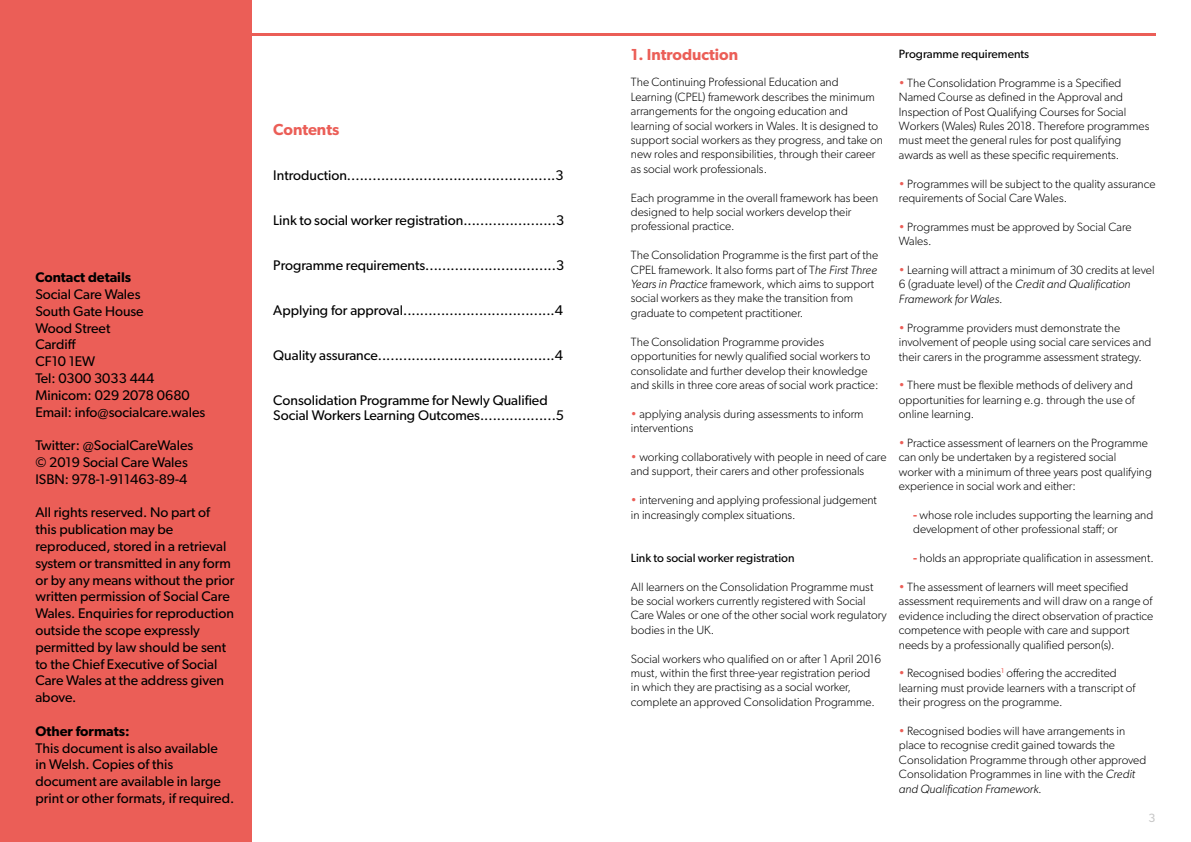
<style>
.page{position:relative;width:1191px;height:842px;background:#fff}
.page>*{position:absolute;margin:0;border:0;box-sizing:border-box;transform-origin:0 0}
.t1{font:600 16px "Gibson";color:#eb5e57}
.t2{font:14px/16.8px "Gibson";color:#000}
.t3{font:600 14px "Gibson";color:#000}
.t4{font:300 12px/14.4px "Gibson";color:#000}
.t5{font:12px "Gibson";color:#000}
.t6{font:12px "Gibson";color:#c6c6c6}
.s1{font-style:italic}
.s2{color:#eb5e57}
.s3{font-weight:600;color:#eb5e57}
</style>
<div class="page">
<div style="left:0;top:0;width:252px;height:842px;background:#eb5e57"></div>
<hr style="left:35px;top:33px;width:1120px;height:2px;background:#eb5e57">
<p class="t3" style="left:35px;top:269px;width:97px">Contact details</p>
<p class="t2" style="left:35px;top:285px;width:171px">Social Care Wales<br>South Gate House<br>Wood Street<br>Cardiff<br>CF10 1EW<br>Tel: 0300 3033 444<br>Minicom: 029 2078 0680<br>Email: info@socialcare.wales</p>
<p class="t2" style="left:35px;top:437px;width:159px">Twitter: @SocialCareWales © 2019 Social Care Wales<br>ISBN: 978-1-911463-89-4</p>
<p class="t2" style="left:35px;top:504px;width:200px">All rights reserved. No part of this publication may be reproduced, stored in a retrieval system or transmitted in any form or by any means without the prior written permission of Social Care<br>Wales. Enquiries for reproduction outside the scope expressly permitted by law should be sent to the Chief Executive of Social<br>Care Wales at the address given above.</p>
<p class="t3" style="left:35px;top:722px;width:96px">Other formats:</p>
<p class="t2" style="left:35px;top:739px;width:200px">This document is also available<br>in Welsh. Copies of this document are available in large print or other formats, if required.</p>
<h1 class="t1" style="left:273px;top:119px;width:67px">Contents</h1>
<p class="t2" style="left:273px;top:166px;width:292px">Introduction.................................................3</p>
<p class="t2" style="left:273px;top:211px;width:292px">Link to social worker registration......................3</p>
<p class="t2" style="left:273px;top:256px;width:292px">Programme requirements...............................3</p>
<p class="t2" style="left:273px;top:301px;width:291px">Applying for approval....................................4</p>
<p class="t2" style="left:273px;top:346px;width:291px">Quality assurance..........................................4</p>
<p class="t2" style="left:273px;top:392px;width:292px;line-height:15px">Consolidation Programme for Newly Qualified<br>Social Workers Learning Outcomes..................5</p>
<h1 class="t1" style="left:631px;top:45px;width:109px">1. Introduction</h1>
<p class="t4" style="left:631px;top:75px;width:253px">The Continuing Professional Education and Learning (CPEL) framework describes the minimum arrangements for the ongoing education and learning of social workers in Wales. It is designed to support social workers as they progress, and take on new roles and responsibilities, through their career as social work professionals.</p>
<p class="t4" style="left:631px;top:190px;width:249px">Each programme in the overall framework has been designed to help social workers develop their professional practice.</p>
<p class="t4" style="left:631px;top:248px;width:249px">The Consolidation Programme is the first part of the CPEL framework. It also forms part of T<span class="s1">he First Three Years in Practice</span> framework, which aims to support social workers as they make the transition from graduate to competent practitioner.</p>
<p class="t4" style="left:631px;top:334px;width:249px">The Consolidation Programme provides opportunities for newly qualified social workers to consolidate and further develop their knowledge and skills in three core areas of social work practice:</p>
<p class="t4" style="left:631px;top:406px;width:234px"><span class="s2">•</span> applying analysis during assessments to inform interventions</p>
<p class="t4" style="left:631px;top:449px;width:257px"><span class="s2">•</span> working collaboratively with people in need of care and support, their carers and other professionals</p>
<p class="t4" style="left:631px;top:493px;width:247px"><span class="s2">•</span> intervening and applying professional judgement in increasingly complex situations.</p>
<p class="t5" style="left:631px;top:550px;width:165px">Link to social worker registration</p>
<p class="t4" style="left:631px;top:579px;width:257px">All learners on the Consolidation Programme must be social workers currently registered with Social Care Wales or one of the other social work regulatory bodies in the UK.</p>
<p class="t4" style="left:631px;top:651px;width:252px">Social workers who qualified on or after 1 April 2016 must, within the first three-year registration period in which they are practising as a social worker, complete an approved Consolidation Programme.</p>
<p class="t5" style="left:899px;top:47px;width:132px">Programme requirements</p>
<p class="t4" style="left:899px;top:75px;width:252px"><span class="s2">•</span> The Consolidation Programme is a Specified Named Course as defined in the Approval and Inspection of Post Qualifying Courses for Social Workers (Wales) Rules 2018. Therefore programmes must meet the general rules for post qualifying awards as well as these specific requirements.</p>
<p class="t4" style="left:899px;top:176px;width:258px"><span class="s2">•</span> Programmes will be subject to the quality assurance requirements of Social Care Wales.</p>
<p class="t4" style="left:899px;top:219px;width:234px"><span class="s2">•</span> Programmes must be approved by Social Care<br>Wales.</p>
<p class="t4" style="left:899px;top:263px;width:257px"><span class="s2">•</span> Learning will attract a minimum of 30 credits at level<br>6 (graduate level) of the <span class="s1">Credit and Qualification<br>Framework for Wales</span>.</p>
<p class="t4" style="left:899px;top:320px;width:254px"><span class="s2">•</span> Programme providers must demonstrate the involvement of people using social care services and their carers in the programme assessment strategy.</p>
<p class="t4" style="left:899px;top:378px;width:237px"><span class="s2">•</span> There must be flexible methods of delivery and opportunities for learning e.g. through the use of online learning.</p>
<p class="t4" style="left:899px;top:435px;width:254px"><span class="s2">•</span> Practice assessment of learners on the Programme can only be undertaken by a registered social worker with a minimum of three years post qualifying experience in social work and either:</p>
<p class="t4" style="left:913px;top:507px;width:242px"><span class="s3">-</span> whose role includes supporting the learning and development of other professional staff; or</p>
<p class="t4" style="left:913px;top:551px;width:242px"><span class="s3">-</span> holds an appropriate qualification in assessment.</p>
<p class="t4" style="left:899px;top:579px;width:256px"><span class="s2">•</span> The assessment of learners will meet specified assessment requirements and will draw on a range of evidence including the direct observation of practice competence with people with care and support needs by a professionally qualified person(s).</p>
<p class="t4" style="left:899px;top:666px;width:238px"><span class="s2">•</span> Recognised bodies<sup>1</sup> offering the accredited learning must provide learners with a transcript of their progress on the programme.</p>
<p class="t4" style="left:899px;top:723px;width:249px"><span class="s2">•</span> Recognised bodies will have arrangements in place to recognise credit gained towards the Consolidation Programme through other approved Consolidation Programmes in line with the <span class="s1">Credit and Qualification Framework.</span></p>
<p class="t6" style="left:1148px;top:811px;width:9px">3</p>
</div>
